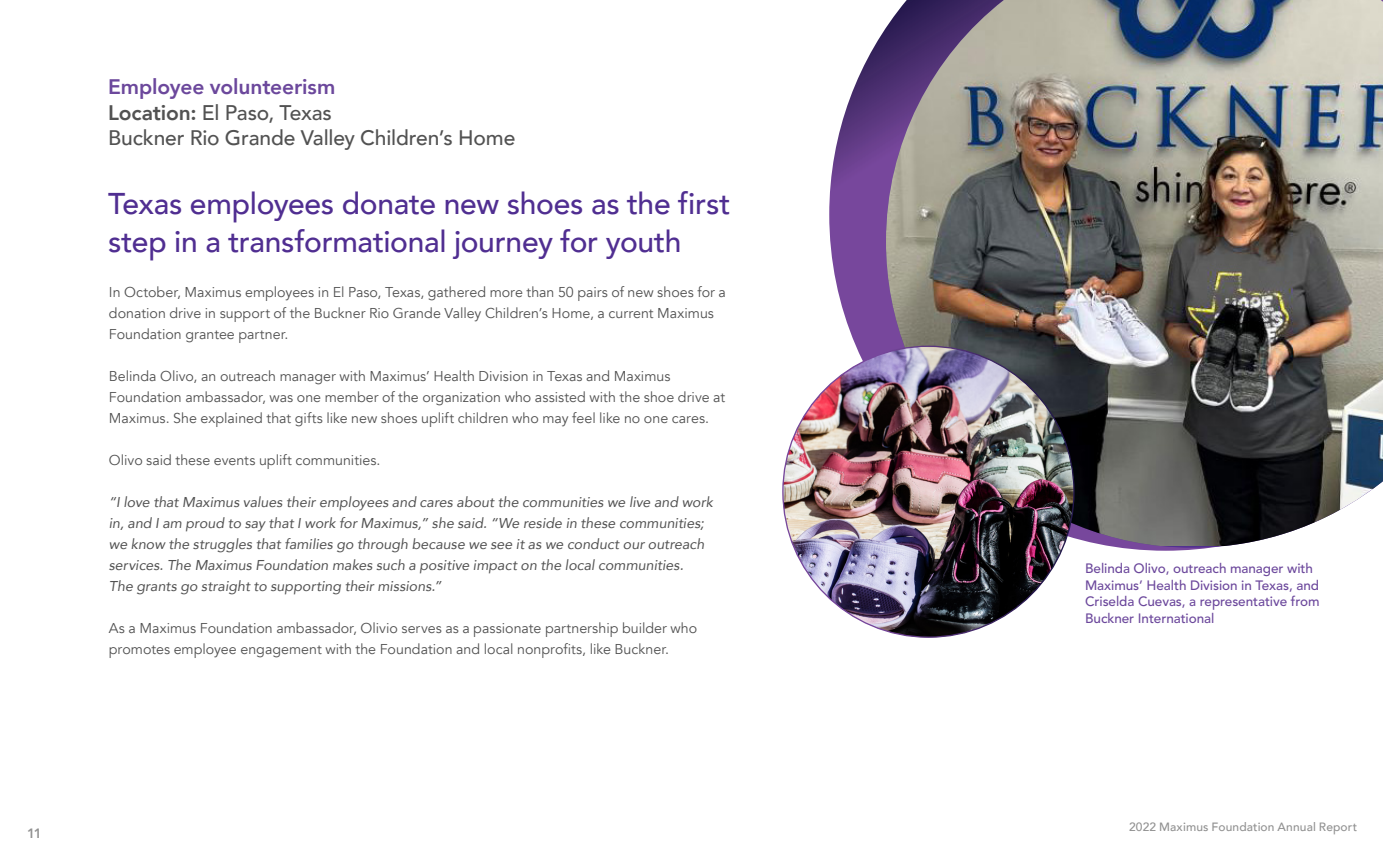
<style>
.page{position:relative;width:1383px;height:864px;background:#fff}
.page>*{position:absolute;margin:0;border:0;box-sizing:border-box;transform-origin:0 0}
.t1{font:500 30px/37.5px "Avenir";letter-spacing:-.01em;color:#502e91}
.t2{font:500 21px "Avenir";letter-spacing:-.005em;color:#525252}
.t3{font:500 21px "Avenir LT Pro";letter-spacing:-.01em;color:#525252}
.t4{font:800 21px "Avenir";letter-spacing:-.005em;color:#6c489c}
.t5{font:14.25px/21px "Avenir";color:#525252}
.t6{font:italic 14.25px/21px "Avenir";color:#525252}
.t7{font:500 13.5px/16.5px "Avenir LT Pro";letter-spacing:-.005em;color:#6c489c}
.t8{font:800 13.5px "Avenir";color:#919191}
.t9{font:500 12px "Avenir";letter-spacing:.01em;color:#919191}
.s1{font-family:"Avenir";font-weight:800}
</style>
<div class="page">
<svg style="left:829px;top:28px;width:57px;height:357px"></svg>
<img style="left:886px;top:0;width:496px;height:548px">
<img style="left:783px;top:346px;width:291px;height:291px;border-radius:145px">
<p class="t8" style="left:27px;top:822px;width:16px">11</p>
<p class="t4" style="left:108px;top:71px;width:229px">Employee volunteerism</p>
<p class="t3" style="left:108px;top:100px;width:225px"><span class="s1">Location:</span> El Paso, Texas</p>
<p class="t2" style="left:108px;top:120px;width:409px">Buckner Rio Grande Valley Children’s Home</p>
<p class="t1" style="left:108px;top:184px;width:624px">Texas employees donate new shoes as the first step in a transformational journey for youth</p>
<p class="t5" style="left:109px;top:282px;width:618px">In October, Maximus employees in El Paso, Texas, gathered more than 50 pairs of new shoes for a donation drive in support of the Buckner Rio Grande Valley Children’s Home, a current Maximus<br>Foundation grantee partner.</p>
<p class="t5" style="left:109px;top:366px;width:618px">Belinda Olivo, an outreach manager with Maximus’ Health Division in Texas and Maximus<br>Foundation ambassador, was one member of the organization who assisted with the shoe drive at<br>Maximus. She explained that gifts like new shoes uplift children who may feel like no one cares.</p>
<p class="t5" style="left:109px;top:450px;width:273px">Olivo said these events uplift communities.</p>
<p class="t6" style="left:109px;top:491px;width:605px">“I love that Maximus values their employees and cares about the communities we live and work in, and I am proud to say that I work for Maximus,” she said. “We reside in these communities; we know the struggles that families go through because we see it as we conduct our outreach services. The Maximus Foundation makes such a positive impact on the local communities.<br>The grants go straight to supporting their missions.”</p>
<p class="t5" style="left:109px;top:618px;width:590px">As a Maximus Foundation ambassador, Olivio serves as a passionate partnership builder who promotes employee engagement with the Foundation and local nonprofits, like Buckner.</p>
<p class="t7" style="left:1085px;top:560px;width:236px">Belinda Olivo, outreach manager with Maximus’ Health Division in Texas, and Criselda Cuevas, a representative from Buckner International</p>
<p class="t9" style="left:1129px;top:816px;width:230px">2022 Maximus Foundation Annual Report</p>
</div>
